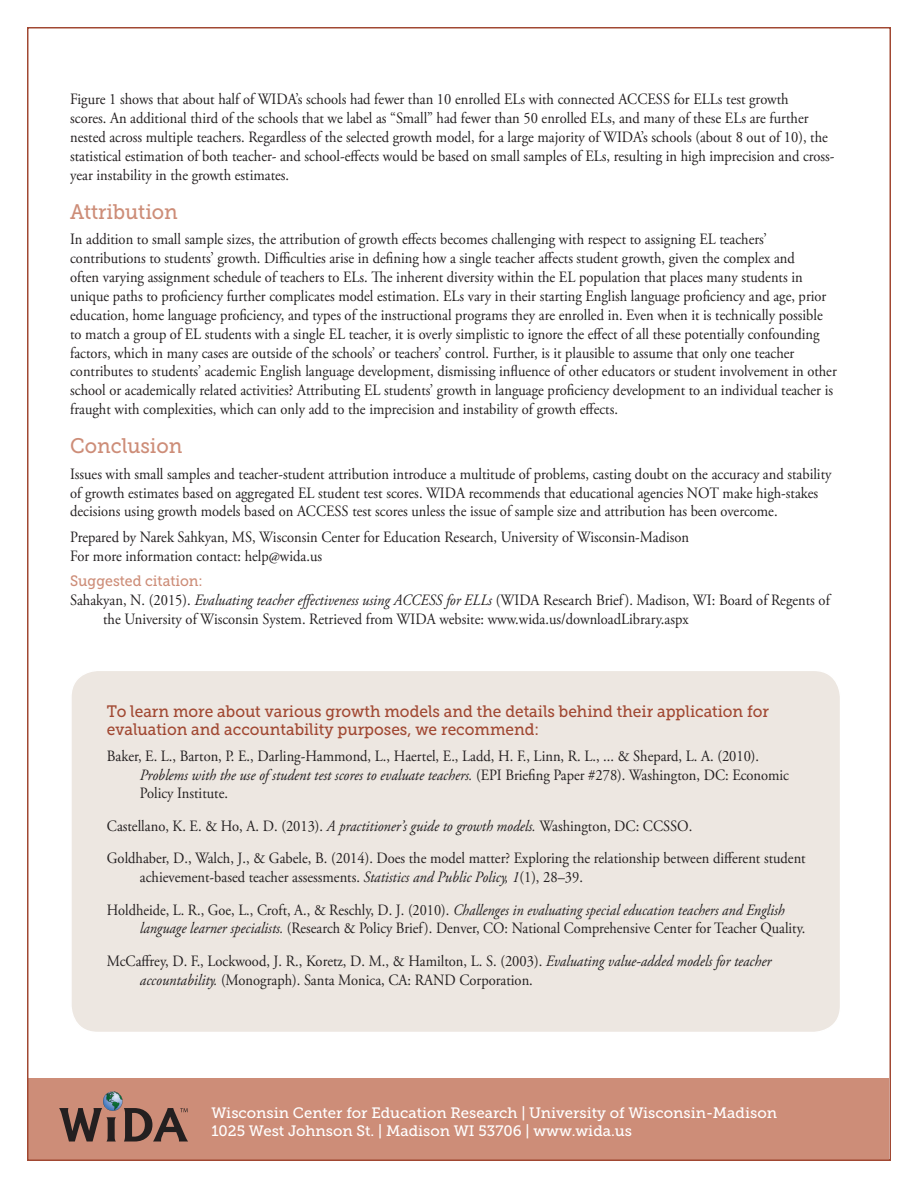
<style>
.page{position:relative;width:918px;height:1188px;background:#fff}
.page>*{position:absolute;margin:0;border:0;box-sizing:border-box;transform-origin:0 0}
.t1{font:21px "Museo Slab 500";color:#cd8d78;scale:.94 1}
.t2{font:16.5px/18px "Museo Slab 500";color:#a14832;scale:.94 1}
.t3{font:15.75px/18.9px "Adobe Garamond Pro";color:#231f20;scale:.92 1}
.t4{font:15.75px/18.9px "Adobe Garamond Pro";color:#231f20;scale:.91 1}
.t5{font:15px "Museo Slab 500";color:#fff}
.t6{font:15px "Museo Slab 500";color:#cd8d78;scale:.94 1}
.s1{font-style:italic}
</style>
<div class="page">
<div style="left:28px;top:1078px;width:862px;height:82px;background:#cd8d78"></div>
<svg style="left:59px;top:1091px;width:129px;height:51px"></svg>
<div style="left:71px;top:670px;width:770px;height:363px;background:#ede7e1;border-radius:27px"></div>
<div style="left:70px;top:670px;width:771px;height:363px;border:2px solid #fff;border-radius:27px"></div>
<p class="t3" style="left:70px;top:90px;width:832px">Figure 1 shows that about half of WIDA’s schools had fewer than 10 enrolled ELs with connected ACCESS for ELLs test growth<br>scores. An additional third of the schools that we label as “Small” had fewer than 50 enrolled ELs, and many of these ELs are further nested across multiple teachers. Regardless of the selected growth model, for a large majority of WIDA’s schools (about 8 out of 10), the statistical estimation of both teacher- and school-effects would be based on small samples of ELs, resulting in high imprecision and cross&shy;year instability in the growth estimates.</p>
<p class="t1" style="left:70px;top:200px;width:116px">Attribution</p>
<p class="t3" style="left:70px;top:230px;width:835px">In addition to small sample sizes, the attribution of growth effects becomes challenging with respect to assigning EL teachers’ contributions to students’ growth. Difficulties arise in defining how a single teacher affects student growth, given the complex and<br>often varying assignment schedule of teachers to ELs. The inherent diversity within the EL population that places many students in unique paths to proficiency further complicates model estimation. ELs vary in their starting English language proficiency and age, prior education, home language proficiency, and types of the instructional programs they are enrolled in. Even when it is technically possible to match a group of EL students with a single EL teacher, it is overly simplistic to ignore the effect of all these potentially confounding factors, which in many cases are outside of the schools’ or teachers’ control. Further, is it plausible to assume that only one teacher contributes to students’ academic English language development, dismissing influence of other educators or student involvement in other school or academically related activities? Attributing EL students’ growth in language proficiency development to an individual teacher is fraught with complexities, which can only add to the imprecision and instability of growth effects.</p>
<p class="t1" style="left:70px;top:434px;width:121px">Conclusion</p>
<p class="t3" style="left:70px;top:465px;width:829px">Issues with small samples and teacher-student attribution introduce a multitude of problems, casting doubt on the accuracy and stability of growth estimates based on aggregated EL student test scores. WIDA recommends that educational agencies NOT make high-stakes decisions using growth models based on ACCESS test scores unless the issue of sample size and attribution has been overcome.</p>
<p class="t3" style="left:70px;top:528px;width:674px">Prepared by Narek Sahkyan, MS, Wisconsin Center for Education Research, University of Wisconsin-Madison<br>For more information contact: help@wida.us</p>
<p class="t6" style="left:70px;top:572px;width:143px">Suggested citation:</p>
<p class="t3" style="left:103px;top:591px;width:791px;text-indent:-33px">Sahakyan, N. (2015). <span class="s1">Evaluating teacher effectiveness using ACCESS for ELLs</span> (WIDA Research Brief). Madison, WI: Board of Regents of the University of Wisconsin System. Retrieved from WIDA website: www.wida.us/downloadLibrary.aspx</p>
<p class="t2" style="left:107px;top:702px;width:706px">To learn more about various growth models and the details behind their application for evaluation and accountability purposes, we recommend:</p>
<p class="t3" style="left:140px;top:747px;width:707px;text-indent:-33px">Baker, E. L., Barton, P. E., Darling-Hammond, L., Haertel, E., Ladd, H. F., Linn, R. L., ... &amp; Shepard, L. A. (2010).<br><span class="s1">Problems with the use of student test scores to evaluate teachers.</span> (EPI Briefing Paper #278). Washington, DC: Economic<br>Policy Institute.</p>
<p class="t3" style="left:107px;top:817px;width:638px">Castellano, K. E. &amp; Ho, A. D. (2013). <span class="s1">A practitioner’s guide to growth models.</span> Washington, DC: CCSSO.</p>
<p class="t3" style="left:140px;top:849px;width:725px;text-indent:-33px">Goldhaber, D., Walch, J., &amp; Gabele, B. (2014). Does the model matter? Exploring the relationship between different student achievement-based teacher assessments. <span class="s1">Statistics and Public Policy, 1</span>(1), 28–39.</p>
<p class="t4" style="left:140px;top:901px;width:733px;text-indent:-33px">Holdheide, L. R., Goe, L., Croft, A., &amp; Reschly, D. J. (2010). <span class="s1">Challenges in evaluating special education teachers and English language learner specialists.</span> (Research &amp; Policy Brief). Denver, CO: National Comprehensive Center for Teacher Quality.</p>
<p class="t3" style="left:140px;top:952px;width:688px;text-indent:-33px">McCaffrey, D. F., Lockwood, J. R., Koretz, D. M., &amp; Hamilton, L. S. (2003). <span class="s1">Evaluating value-added models for teacher accountability.</span> (Monograph). Santa Monica, CA: RAND Corporation.</p>
<p class="t5" style="left:211px;top:1105px;width:567px">Wisconsin Center for Education Research | University of Wisconsin-Madison</p>
<p class="t5" style="left:211px;top:1123px;width:422px">1025 West Johnson St. | Madison WI 53706 | www.wida.us</p>
</div>
